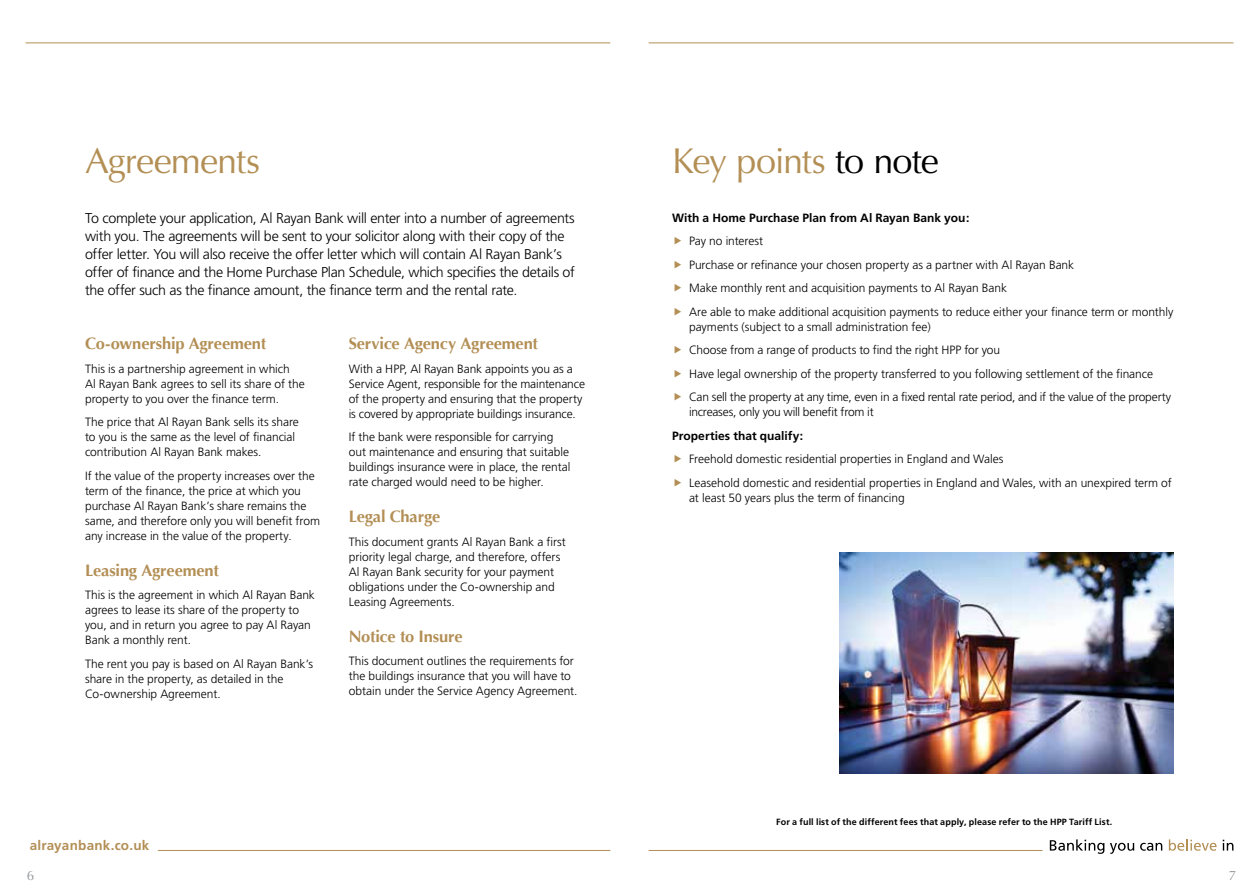
<style>
.page{position:relative;width:1259px;height:893px;background:#fff}
.page>*{position:absolute;margin:0;border:0;box-sizing:border-box;transform-origin:0 0}
.t1{font:36px "Optima";letter-spacing:-.025em;color:#b38f55}
.t2{font:700 16.5px "Optima";letter-spacing:-.01em;color:#b38f55}
.t3{font:300 14.25px/17.9px "Frutiger";letter-spacing:-.02em;color:#000}
.t4{font:700 13.5px "Frutiger";letter-spacing:.015em;color:#b38f55}
.t5{font:13.5px "Optima";color:#939598}
.t6{font:300 12px/15px "Frutiger";letter-spacing:-.005em;color:#000}
.t7{font:700 12px "Frutiger";letter-spacing:.005em;color:#000}
.t8{font:700 9px "Frutiger";letter-spacing:.015em;color:#000}
.s1{color:#000}
</style>
<div class="page">
<svg style="left:1049px;top:839px;width:55px;height:15px"></svg>
<svg style="left:1110px;top:843px;width:24px;height:11px"></svg>
<svg style="left:1140px;top:843px;width:22px;height:8px"></svg>
<svg style="left:1168px;top:839px;width:48px;height:12px"></svg>
<svg style="left:1222px;top:840px;width:11px;height:10px"></svg>
<hr style="left:648px;top:850px;width:394px;height:1px;background:#b38f55">
<hr style="left:648px;top:43px;width:585px;height:1px;background:#b38f55">
<hr style="left:26px;top:43px;width:584px;height:1px;background:#b38f55">
<hr style="left:158px;top:850px;width:452px;height:1px;background:#b38f55">
<img style="left:839px;top:553px;width:335px;height:221px">
<h1 class="t1" style="left:85px;top:140px;width:176px">Agreements</h1>
<p class="t3" style="left:85px;top:210px;width:491px">To complete your application, Al Rayan Bank will enter into a number of agreements with you. The agreements will be sent to your solicitor along with their copy of the offer letter. You will also receive the offer letter which will contain Al Rayan Bank’s offer of finance and the Home Purchase Plan Schedule, which specifies the details of the offer such as the finance amount, the finance term and the rental rate.</p>
<h2 class="t2" style="left:85px;top:334px;width:183px">Co-ownership Agreement</h2>
<p class="t6" style="left:85px;top:361px;width:221px">This is a partnership agreement in which<br>Al Rayan Bank agrees to sell its share of the property to you over the finance term.</p>
<p class="t6" style="left:85px;top:415px;width:215px">The price that Al Rayan Bank sells its share to you is the same as the level of financial contribution Al Rayan Bank makes.</p>
<p class="t6" style="left:85px;top:468px;width:236px">If the value of the property increases over the term of the finance, the price at which you purchase Al Rayan Bank’s share remains the same, and therefore only you will benefit from any increase in the value of the property.</p>
<h2 class="t2" style="left:85px;top:560px;width:135px">Leasing Agreement</h2>
<p class="t6" style="left:85px;top:588px;width:231px">This is the agreement in which Al Rayan Bank agrees to lease its share of the property to you, and in return you agree to pay Al Rayan Bank a monthly rent.</p>
<p class="t6" style="left:85px;top:656px;width:230px">The rent you pay is based on Al Rayan Bank’s share in the property, as detailed in the<br>Co-ownership Agreement.</p>
<h2 class="t2" style="left:349px;top:334px;width:191px">Service Agency Agreement</h2>
<p class="t6" style="left:349px;top:361px;width:238px">With a HPP, Al Rayan Bank appoints you as a Service Agent, responsible for the maintenance of the property and ensuring that the property is covered by appropriate buildings insurance.</p>
<p class="t6" style="left:349px;top:430px;width:223px">If the bank were responsible for carrying out maintenance and ensuring that suitable buildings insurance were in place, the rental rate charged would need to be higher.</p>
<h2 class="t2" style="left:349px;top:507px;width:93px">Legal Charge</h2>
<p class="t6" style="left:349px;top:534px;width:219px">This document grants Al Rayan Bank a first priority legal charge, and therefore, offers Al Rayan Bank security for your payment obligations under the Co-ownership and Leasing Agreements.</p>
<h2 class="t2" style="left:349px;top:626px;width:115px">Notice to Insure</h2>
<p class="t6" style="left:349px;top:653px;width:230px">This document outlines the requirements for the buildings insurance that you will have to obtain under the Service Agency Agreement.</p>
<p class="t4" style="left:30px;top:838px;width:121px">alrayanbank.co.uk</p>
<h1 class="t1" style="left:672px;top:140px;width:268px">Key points <span class="s1">to note</span></h1>
<p class="t7" style="left:672px;top:210px;width:299px">With a Home Purchase Plan from Al Rayan Bank you:</p>
<p class="t6" style="left:689px;top:229px;width:486px;line-height:23.5px">Pay no interest<br>Purchase or refinance your chosen property as a partner with Al Rayan Bank<br>Make monthly rent and acquisition payments to Al Rayan Bank<br>Are able to make additional acquisition payments to reduce either your finance term or monthly</p>
<p class="t6" style="left:689px;top:315px;width:484px;line-height:23.5px">payments (subject to a small administration fee)<br>Choose from a range of products to find the right HPP for you<br>Have legal ownership of the property transferred to you following settlement of the finance Can sell the property at any time, even in a fixed rental rate period, and if the value of the property</p>
<p class="t6" style="left:689px;top:405px;width:186px">increases, only you will benefit from it</p>
<p class="t7" style="left:672px;top:428px;width:133px">Properties that qualify:</p>
<p class="t6" style="left:689px;top:447px;width:484px;line-height:23.5px">Freehold domestic residential properties in England and Wales<br>Leasehold domestic and residential properties in England and Wales, with an unexpired term of</p>
<p class="t6" style="left:689px;top:490px;width:217px">at least 50 years plus the term of financing</p>
<p class="t8" style="left:776px;top:816px;width:338px">For a full list of the different fees that apply, please refer to the HPP Tariff List.</p>
<p class="t5" style="left:27px;top:867px;width:9px">6</p>
<p class="t5" style="left:1228px;top:867px;width:9px">7</p>
</div>
